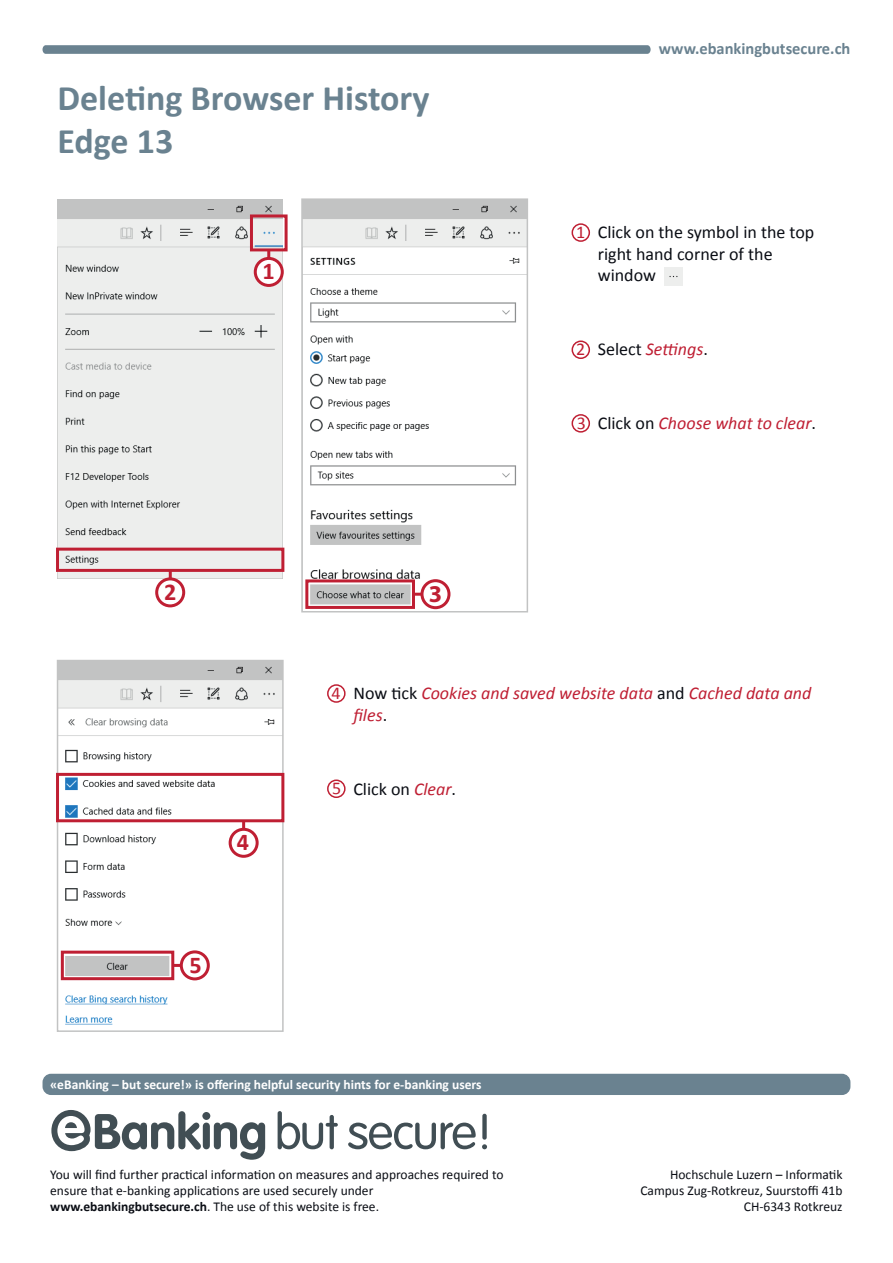
<style>
.page{position:relative;width:893px;height:1263px;background:#fff}
.page>*{position:absolute;margin:0;border:0;box-sizing:border-box;transform-origin:0 0}
.t1{font:700 36px/43.2px "Calibri";color:#6a8290}
.t2{font:700 24.15px "Calibri";color:#bf1f33}
.t3{font:700 24.15px "Myriad Pro";color:#bf1f33}
.t4{font:italic 18px/21.6px "Calibri";color:#bf1f33}
.t5{font:18px/21.6px "Calibri";color:#0a0d14}
.t6{font:18px "Calibri";color:#bf1f33}
.t7{font:700 16.5px "Calibri";color:#6a8290}
.t8{font:13.5px/16.2px "Calibri";color:#0a0d14;text-align:right}
.t9{font:700 13.5px "Calibri";color:#fff}
.s1{font-style:normal}
.s2{font-style:normal;color:#0a0d14}
.s3{color:#bf1f33}
.s4{font-style:italic;color:#bf1f33}
.s5{font-weight:700}
</style>
<div class="page">
<img style="left:60px;top:663px;width:221px;height:362px">
<div style="left:57px;top:660px;width:227px;height:372px;border:2px solid #c2c3c3"></div>
<img style="left:304px;top:201px;width:221px;height:408px">
<div style="left:301px;top:198px;width:227px;height:414px;border:2px solid #c2c3c3"></div>
<img style="left:58px;top:199px;width:225px;height:380px">
<div style="left:572px;top:223px;width:18px;height:19px;border:2px solid #bf1f33;border-radius:50%"></div>
<div style="left:572px;top:340px;width:18px;height:19px;border:2px solid #bf1f33;border-radius:50%"></div>
<div style="left:572px;top:414px;width:18px;height:19px;border:2px solid #bf1f33;border-radius:50%"></div>
<div style="left:327px;top:684px;width:19px;height:19px;border:2px solid #bf1f33;border-radius:50%"></div>
<div style="left:327px;top:779px;width:19px;height:19px;border:2px solid #bf1f33;border-radius:50%"></div>
<svg style="left:43px;top:45px;width:608px;height:9px;background:#708794"></svg>
<div style="left:43px;top:1074px;width:807px;height:21px;background:#6a8290;border-radius:9px"></div>
<svg style="left:51px;top:1110px;width:214px;height:50px"></svg>
<svg style="left:278px;top:1111px;width:60px;height:38px"></svg>
<svg style="left:348px;top:1122px;width:128px;height:27px"></svg>
<svg style="left:482px;top:1114px;width:5px;height:35px"></svg>
<img style="left:665px;top:268px;width:18px;height:18px">
<div style="left:250px;top:214px;width:38px;height:37px;border:3px solid #bf1f33"></div>
<div style="left:255px;top:258px;width:27px;height:27px;background:#fff;border-radius:50%"></div>
<div style="left:254px;top:257px;width:30px;height:30px;border:3px solid #bf1f33;border-radius:50%"></div>
<svg style="left:267px;top:250px;width:3px;height:8px"></svg>
<div style="left:155px;top:577px;width:30px;height:30px;border:3px solid #bf1f33;border-radius:50%"></div>
<div style="left:56px;top:548px;width:228px;height:24px;border:3px solid #bf1f33"></div>
<svg style="left:169px;top:570px;width:3px;height:9px"></svg>
<div style="left:422px;top:581px;width:27px;height:27px;background:#fff;border-radius:50%"></div>
<div style="left:420px;top:579px;width:30px;height:30px;border:3px solid #bf1f33;border-radius:50%"></div>
<div style="left:305px;top:579px;width:110px;height:30px;border:3px solid #bf1f33"></div>
<svg style="left:413px;top:593px;width:9px;height:3px"></svg>
<div style="left:56px;top:773px;width:228px;height:49px;border:3px solid #bf1f33"></div>
<div style="left:181px;top:952px;width:27px;height:27px;background:#fff;border-radius:50%"></div>
<div style="left:180px;top:950px;width:30px;height:30px;border:3px solid #bf1f33;border-radius:50%"></div>
<div style="left:61px;top:951px;width:113px;height:29px;border:3px solid #bf1f33"></div>
<svg style="left:173px;top:964px;width:8px;height:3px"></svg>
<div style="left:230px;top:829px;width:27px;height:27px;background:#fff;border-radius:50%"></div>
<div style="left:229px;top:828px;width:30px;height:30px;border:3px solid #bf1f33;border-radius:50%"></div>
<svg style="left:242px;top:821px;width:3px;height:8px"></svg>
<h1 class="t1" style="left:58px;top:76px;width:373px">Deleting Browser History<br>Edge 13</h1>
<h2 class="t2" style="left:263px;top:256px;width:14px">1</h2>
<h2 class="t2" style="left:164px;top:576px;width:14px">2</h2>
<h2 class="t3" style="left:429px;top:578px;width:15px">3</h2>
<p class="t7" style="left:659px;top:38px;width:193px">www.ebankingbutsecure.ch</p>
<h3 class="t6" style="left:576px;top:221px;width:11px">1</h3>
<h3 class="t5" style="left:598px;top:221px;width:218px">Click on the symbol in the top right hand corner of the window</h3>
<h3 class="t4" style="left:576px;top:338px;width:133px"><span class="s1">2</span> <span class="s2">Select</span> Settings<span class="s2">.</span></h3>
<h3 class="t4" style="left:577px;top:412px;width:241px"><span class="s1">3</span> <span class="s2">Click on</span> Choose what to clear<span class="s2">.</span></h3>
<h3 class="t6" style="left:332px;top:682px;width:11px">4</h3>
<h3 class="t4" style="left:353px;top:681px;width:459px"><span class="s2">Now tick</span> Cookies and saved website data <span class="s2">and</span> Cached data and files<span class="s2">.</span></h3>
<h2 class="t2" style="left:237px;top:827px;width:14px">4</h2>
<h2 class="t2" style="left:189px;top:950px;width:14px">5</h2>
<h3 class="t5" style="left:332px;top:778px;width:125px"><span class="s3">5</span> Click on <span class="s4">Clear</span>.</h3>
<p class="t9" style="left:50px;top:1076px;width:433px">«eBanking – but secure!» is offering helpful security hints for e-banking users</p>
<p class="t8" style="left:50px;top:1166px;width:455px;text-align:left">You will find further practical information on measures and approaches required to ensure that e-banking applications are used securely under <span class="s5">www.ebankingbutsecure.ch</span>. The use of this website is free.</p>
<p class="t8" style="left:640px;top:1166px;width:204px">Hochschule Luzern – Informatik<br>Campus Zug-Rotkreuz, Suurstoffi 41b<br>CH-6343 Rotkreuz</p>
</div>
